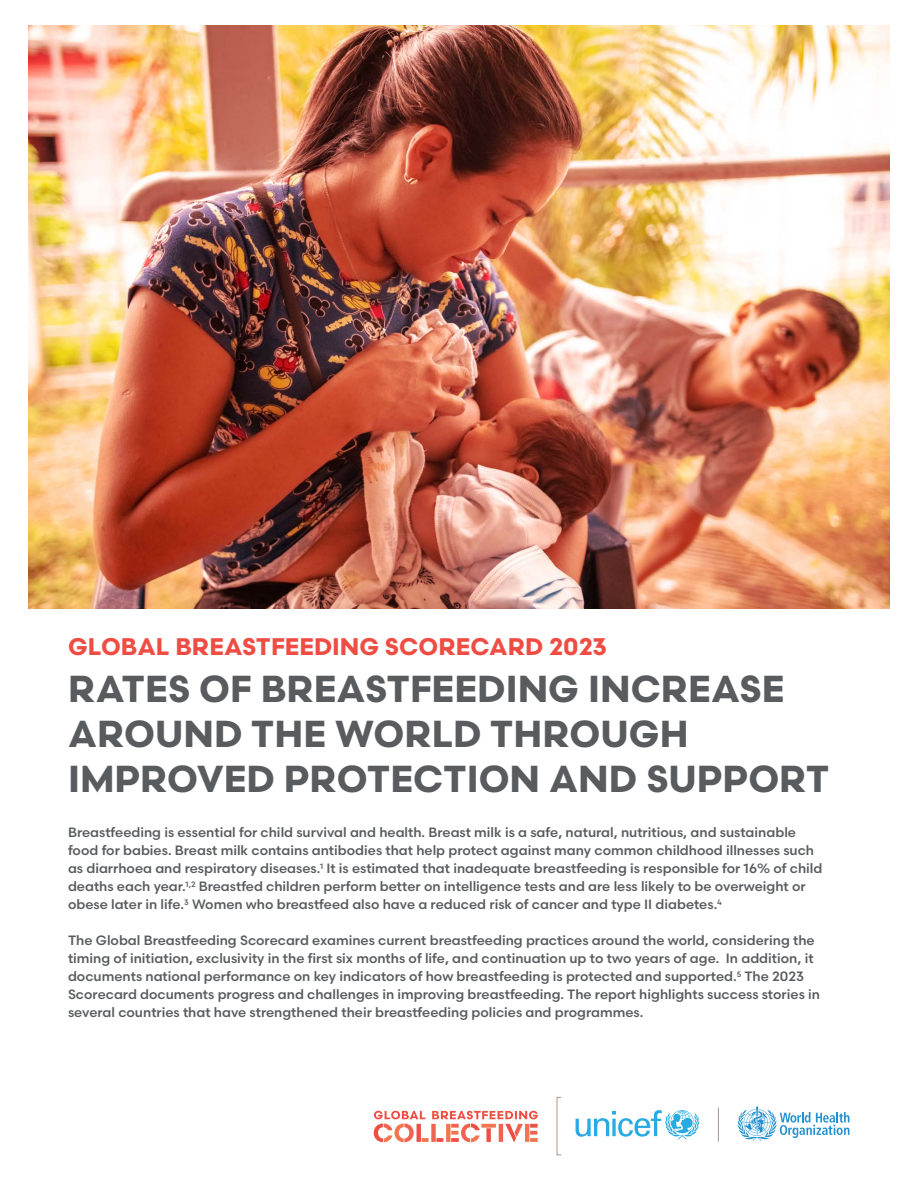
<style>
.page{position:relative;width:918px;height:1188px;background:#fff}
.page>*{position:absolute;margin:0;border:0;box-sizing:border-box;transform-origin:0 0}
.t1{font:700 37.5px/45px "Scandia";color:#595c5e}
.main_heading{font:700 24px "Scandia";color:#ef4d43}
.copy{font:500 13.5px/18px "Scandia";color:#595c5e}
</style>
<div class="page">
<div style="left:557px;top:1097px;width:5px;height:58px;border:1px solid #a9968e"></div>
<svg style="left:576px;top:1110px;width:123px;height:30px"></svg>
<hr style="left:718px;top:1108px;width:1px;height:34px;background:#a9968e">
<svg style="left:737px;top:1106px;width:112px;height:35px"></svg>
<svg style="left:374px;top:1111px;width:164px;height:31px"></svg>
<img style="left:29px;top:26px;width:860px;height:582px">
<p class="main_heading" style="left:68px;top:632px;width:541px">GLOBAL BREASTFEEDING SCORECARD 2023</p>
<p class="t1" style="left:68px;top:666px;width:763px">RATES OF BREASTFEEDING INCREASE<br>AROUND THE WORLD THROUGH<br>IMPROVED PROTECTION AND SUPPORT</p>
<p class="copy" style="left:68px;top:823px;width:756px">Breastfeeding is essential for child survival and health. Breast milk is a safe, natural, nutritious, and sustainable food for babies. Breast milk contains antibodies that help protect against many common childhood illnesses such as diarrhoea and respiratory diseases.<sup>1</sup> It is estimated that inadequate breastfeeding is responsible for 16% of child deaths each year.<sup>1,2</sup> Breastfed children perform better on intelligence tests and are less likely to be overweight or obese later in life.<sup>3</sup> Women who breastfeed also have a reduced risk of cancer and type II diabetes.<sup>4</sup></p>
<p class="copy" style="left:68px;top:931px;width:753px">The Global Breastfeeding Scorecard examines current breastfeeding practices around the world, considering the timing of initiation, exclusivity in the first six months of life, and continuation up to two years of age. In addition, it documents national performance on key indicators of how breastfeeding is protected and supported.<sup>5</sup> The 2023<br>Scorecard documents progress and challenges in improving breastfeeding. The report highlights success stories in several countries that have strengthened their breastfeeding policies and programmes.</p>
</div>
